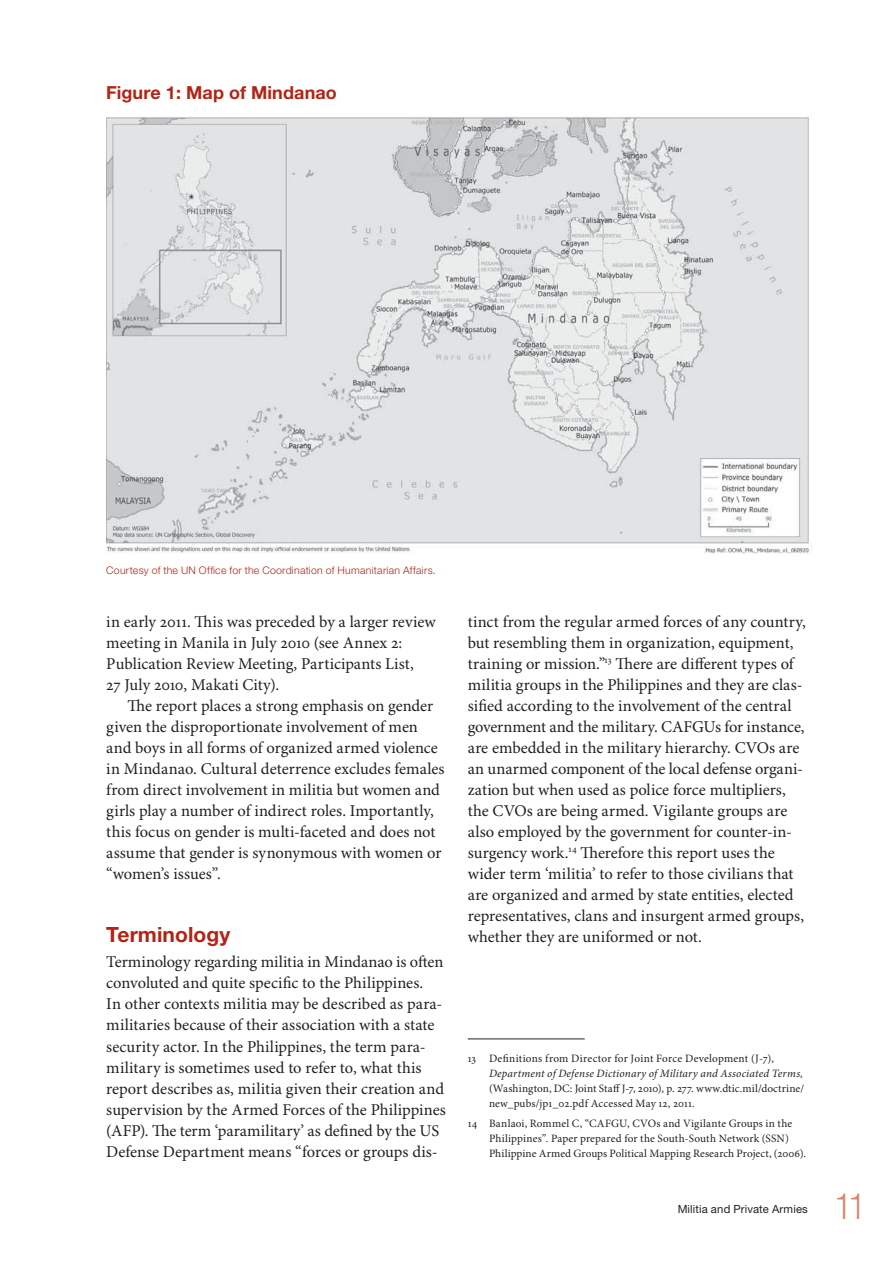
<style>
.page{position:relative;width:893px;height:1263px;background:#fff}
.page>*{position:absolute;margin:0;border:0;box-sizing:border-box;transform-origin:0 0}
.t1{font:300 condensed 36px "Helvetica Neue";color:#d7876b}
.t2{font:700 21px "Helvetica Neue";letter-spacing:.005em;color:#b32316}
.t3{font:700 18px "Helvetica Neue";letter-spacing:.005em;color:#b32316}
.t4{font:16.5px/21px "Minion Pro";color:#231f20}
.t5{font:11.25px/15px "Minion Pro";letter-spacing:.01em;color:#231f20}
.t6{font:italic 11.25px "Minion Pro";letter-spacing:.015em;color:#231f20}
.t7{font:11.25px "Helvetica Neue";letter-spacing:.015em;color:#231f20}
.t8{font:300 10.5px "Helvetica Neue";letter-spacing:.025em;color:#b32316}
</style>
<div class="page">
<img style="left:106px;top:117px;width:703px;height:436px">
<hr style="left:468px;top:1039px;width:117px;height:1px;background:#231f20">
<p class="t3" style="left:106px;top:86px;width:232px">Figure 1: Map of Mindanao</p>
<p class="t8" style="left:106px;top:567px;width:331px">Courtesy of the UN Office for the Coordination of Humanitarian Affairs.</p>
<p class="t4" style="left:106px;top:612px;width:331px">in early 2011. This was preceded by a larger review meeting in Manila in July 2010 (see Annex 2:<br>Publication Review Meeting, Participants List,<br>27 July 2010, Makati City).</p>
<p class="t4" style="left:106px;top:696px;width:340px;text-indent:21px">The report places a strong emphasis on gender given the disproportionate involvement of men and boys in all forms of organized armed violence in Mindanao. Cultural deterrence excludes females from direct involvement in militia but women and girls play a number of indirect roles. Importantly, this focus on gender is multi-faceted and does not assume that gender is synonymous with women or “women’s issues”.</p>
<p class="t2" style="left:106px;top:927px;width:125px">Terminology</p>
<p class="t4" style="left:106px;top:953px;width:341px">Terminology regarding militia in Mindanao is often convoluted and quite specific to the Philippines.<br>In other contexts militia may be described as para&shy;militaries because of their association with a state security actor. In the Philippines, the term para&shy;military is sometimes used to refer to, what this report describes as, militia given their creation and supervision by the Armed Forces of the Philippines (AFP). The term ‘paramilitary’ as defined by the US Defense Department means “forces or groups dis-</p>
<p class="t4" style="left:468px;top:612px;width:340px">tinct from the regular armed forces of any country, but resembling them in organization, equipment, training or mission.”<sup>13</sup> There are different types of militia groups in the Philippines and they are clas&shy;sified according to the involvement of the central government and the military. CAFGUs for instance, are embedded in the military hierarchy. CVOs are an unarmed component of the local defense organi&shy;zation but when used as police force multipliers, the CVOs are being armed. Vigilante groups are also employed by the government for counter-in&shy;surgency work.<sup>14</sup> Therefore this report uses the wider term ‘militia’ to refer to those civilians that are organized and armed by state entities, elected representatives, clans and insurgent armed groups, whether they are uniformed or not.</p>
<p class="t5" style="left:468px;top:1052px;width:308px">13 Definitions from Director for Joint Force Development (J-7),</p>
<p class="t6" style="left:489px;top:1069px;width:316px">Department of Defense Dictionary of Military and Associated Terms,</p>
<p class="t5" style="left:489px;top:1082px;width:317px">(Washington, DC: Joint Staff J-7, 2010), p. 277. www.dtic.mil/doctrine/ new_pubs/jp1_02.pdf Accessed May 12, 2011.</p>
<p class="t5" style="left:489px;top:1116px;width:318px;text-indent:-21px">14 Banlaoi, Rommel C, “CAFGU, CVOs and Vigilante Groups in the<br>Philippines”. Paper prepared for the South-South Network (SSN)<br>Philippine Armed Groups Political Mapping Research Project, (2006).</p>
<p class="t7" style="left:678px;top:1205px;width:132px">Militia and Private Armies</p>
<h1 class="t1" style="left:835px;top:1194px;width:33px">11</h1>
</div>
